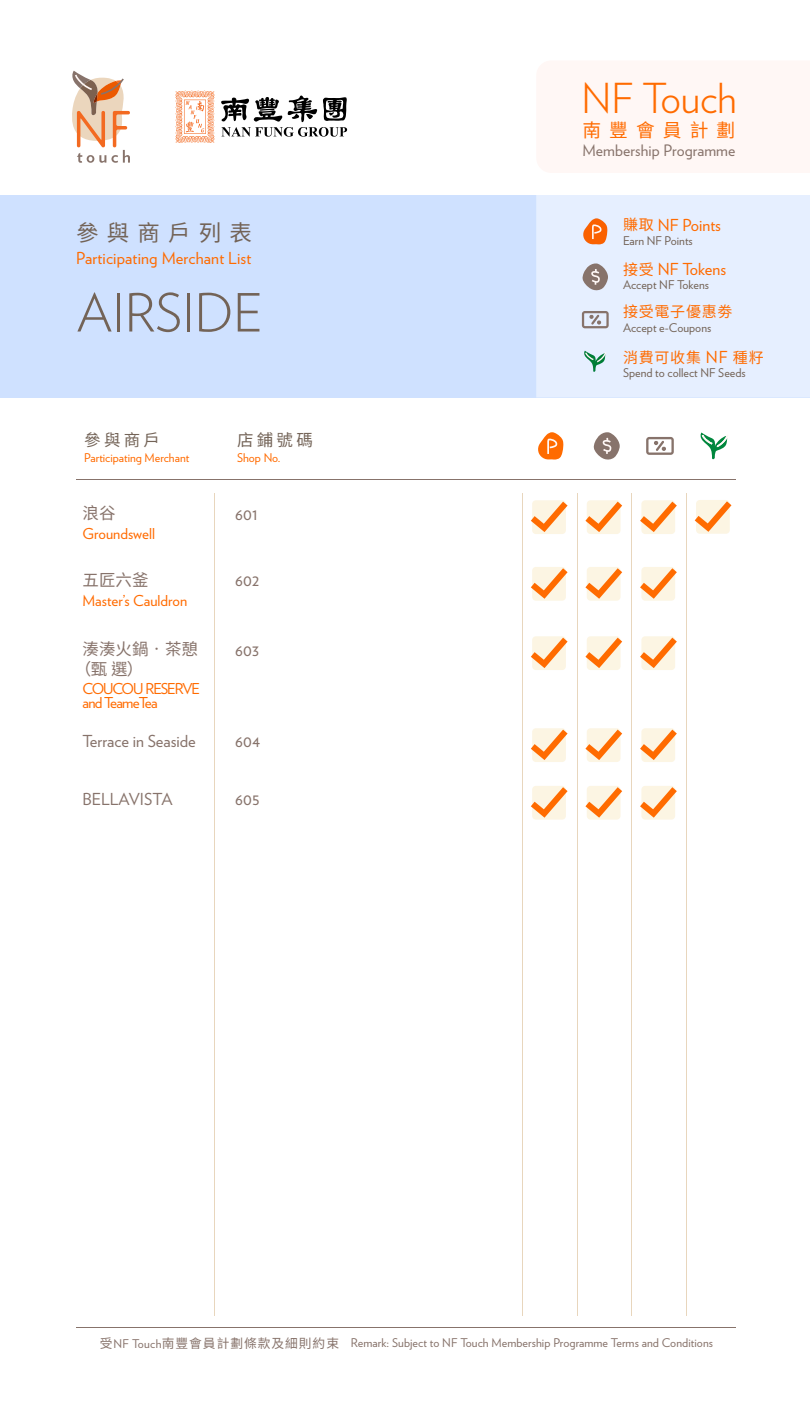
<style>
.page{position:relative;width:810px;height:1425px;background:#fff}
.page>*{position:absolute;margin:0;border:0;box-sizing:border-box;transform-origin:0 0}
.t1{font:300 52.5px "Verlag";letter-spacing:-.005em;color:#736357}
.t2{font:300 41.25px "Verlag";letter-spacing:-.005em;color:#ff6b00}
.t3{font:22.5px "Noto Sans TC";letter-spacing:.365em;color:#736357}
.t4{font:18.75px "Noto Sans TC";letter-spacing:.43em;color:#ff6b00}
.t5{font:16.5px "Verlag";letter-spacing:.01em;color:#ff6b00}
.t6{font:16.5px "Verlag";color:#87736b}
.t7{font:16.5px "Noto Sans TC";color:#87736b}
.t8{font:16.5px "Noto Sans TC";letter-spacing:.2em;color:#736357}
.t9{font:15.75px "Verlag";letter-spacing:.005em;color:#87736b}
.t10{font:15px "Verlag";letter-spacing:-.01em;color:#ff6b00}
.t11{font:15px/13.5px "Verlag";letter-spacing:-.075em;color:#ff6b00}
.t12{font:15px "Noto Sans TC";letter-spacing:.05em;color:#ff6b00}
.t13{font:12.75px "Noto Sans TC";letter-spacing:.075em;color:#87736b}
.t14{font:12px "Verlag";color:#736357}
.t15{font:12px "Verlag";letter-spacing:.005em;color:#87736b}
.t16{font:12px "Verlag";color:#ff6b00}
.s1{font-family:"Noto Sans TC";font-size:15px}
.s2{font-family:"Verlag";font-size:16.5px}
.s3{font-family:"Verlag";font-size:12px}
</style>
<div class="page">
<div style="left:0;top:195px;width:810px;height:203px;background:#cfe1ff"></div>
<svg style="left:72px;top:71px;width:58px;height:92px"></svg>
<svg style="left:175px;top:91px;width:39px;height:52px"></svg>
<svg style="left:221px;top:96px;width:126px;height:41px"></svg>
<div style="left:536px;top:195px;width:274px;height:203px;background:#e6efff"></div>
<svg style="left:583px;top:218px;width:24px;height:26px"></svg>
<svg style="left:582px;top:263px;width:26px;height:28px"></svg>
<svg style="left:584px;top:351px;width:22px;height:21px"></svg>
<svg style="left:582px;top:311px;width:27px;height:17px"></svg>
<hr style="left:76px;top:479px;width:660px;height:1px;background:#87736b">
<svg style="left:538px;top:432px;width:25px;height:28px"></svg>
<svg style="left:594px;top:432px;width:26px;height:28px"></svg>
<svg style="left:700px;top:433px;width:28px;height:26px"></svg>
<svg style="left:646px;top:437px;width:28px;height:18px"></svg>
<hr style="left:214px;top:493px;width:1px;height:822px;background:#e8d6bd">
<hr style="left:522px;top:493px;width:1px;height:822px;background:#e8d6bd">
<hr style="left:577px;top:493px;width:1px;height:822px;background:#e8d6bd">
<hr style="left:631px;top:493px;width:1px;height:822px;background:#e8d6bd">
<hr style="left:686px;top:493px;width:1px;height:822px;background:#e8d6bd">
<hr style="left:76px;top:1328px;width:660px;height:1px;background:#87736b">
<div style="left:587px;top:728px;width:34px;height:34px;background:#fcf5e3;border-radius:4px"></div>
<div style="left:587px;top:786px;width:34px;height:34px;background:#fcf5e3;border-radius:4px"></div>
<svg style="left:585px;top:730px;width:37px;height:30px"></svg>
<svg style="left:585px;top:787px;width:37px;height:31px"></svg>
<div style="left:641px;top:728px;width:34px;height:34px;background:#fcf5e3;border-radius:4px"></div>
<div style="left:641px;top:786px;width:34px;height:34px;background:#fcf5e3;border-radius:4px"></div>
<svg style="left:640px;top:730px;width:37px;height:30px"></svg>
<svg style="left:640px;top:787px;width:37px;height:31px"></svg>
<div style="left:532px;top:636px;width:34px;height:34px;background:#fcf5e3;border-radius:4px"></div>
<svg style="left:531px;top:638px;width:37px;height:30px"></svg>
<div style="left:587px;top:636px;width:34px;height:34px;background:#fcf5e3;border-radius:4px"></div>
<svg style="left:585px;top:638px;width:37px;height:30px"></svg>
<div style="left:641px;top:636px;width:34px;height:34px;background:#fcf5e3;border-radius:4px"></div>
<svg style="left:640px;top:638px;width:37px;height:30px"></svg>
<div style="left:532px;top:728px;width:34px;height:34px;background:#fcf5e3;border-radius:4px"></div>
<div style="left:532px;top:786px;width:34px;height:34px;background:#fcf5e3;border-radius:4px"></div>
<svg style="left:531px;top:730px;width:37px;height:30px"></svg>
<svg style="left:531px;top:787px;width:37px;height:31px"></svg>
<div style="left:532px;top:567px;width:34px;height:34px;background:#fcf5e3;border-radius:4px"></div>
<svg style="left:531px;top:568px;width:37px;height:31px"></svg>
<div style="left:587px;top:567px;width:34px;height:34px;background:#fcf5e3;border-radius:4px"></div>
<svg style="left:585px;top:568px;width:37px;height:31px"></svg>
<div style="left:641px;top:567px;width:34px;height:34px;background:#fcf5e3;border-radius:4px"></div>
<svg style="left:640px;top:568px;width:37px;height:31px"></svg>
<div style="left:532px;top:500px;width:34px;height:34px;background:#fcf5e3;border-radius:4px"></div>
<svg style="left:531px;top:502px;width:37px;height:30px"></svg>
<div style="left:587px;top:500px;width:34px;height:34px;background:#fcf5e3;border-radius:4px"></div>
<svg style="left:585px;top:502px;width:37px;height:30px"></svg>
<div style="left:641px;top:500px;width:34px;height:34px;background:#fcf5e3;border-radius:4px"></div>
<svg style="left:640px;top:502px;width:37px;height:30px"></svg>
<div style="left:696px;top:500px;width:34px;height:34px;background:#fcf5e3;border-radius:4px"></div>
<svg style="left:695px;top:501px;width:36px;height:31px"></svg>
<p class="t3" style="left:76px;top:220px;width:177px">參與商戶列表</p>
<p class="t5" style="left:76px;top:246px;width:177px">Participating Merchant List</p>
<p class="t1" style="left:76px;top:274px;width:188px">AIRSIDE</p>
<p class="t8" style="left:84px;top:431px;width:77px">參與商戶</p>
<p class="t8" style="left:237px;top:431px;width:77px">店鋪號碼</p>
<p class="t16" style="left:84px;top:449px;width:107px">Participating Merchant</p>
<p class="t16" style="left:237px;top:449px;width:45px">Shop No.</p>
<p class="t7" style="left:83px;top:504px;width:34px">浪谷</p>
<p class="t6" style="left:235px;top:501px;width:24px">601</p>
<p class="t10" style="left:83px;top:523px;width:74px">Groundswell</p>
<p class="t7" style="left:83px;top:571px;width:67px">五匠六釜</p>
<p class="t6" style="left:235px;top:568px;width:25px">602</p>
<p class="t10" style="left:83px;top:589px;width:106px">Master’s Cauldron</p>
<p class="t7" style="left:83px;top:640px;width:117px">湊湊火鍋‧茶憩</p>
<p class="t7" style="left:75px;top:660px;width:70px">（甄 選）</p>
<p class="t6" style="left:235px;top:637px;width:25px">603</p>
<p class="t11" style="left:83px;top:682px;width:119px">COUCOU RESERVE and TeameTea</p>
<p class="t6" style="left:83px;top:729px;width:115px">Terrace in Seaside</p>
<p class="t6" style="left:235px;top:729px;width:26px">604</p>
<p class="t6" style="left:83px;top:787px;width:92px">BELLAVISTA</p>
<p class="t6" style="left:235px;top:787px;width:26px">605</p>
<p class="t2" style="left:582px;top:68px;width:156px">NF Touch</p>
<p class="t9" style="left:582px;top:139px;width:154px">Membership Programme</p>
<p class="t4" style="left:582px;top:120px;width:154px">南豐會員計劃</p>
<p class="t5" style="left:623px;top:212px;width:100px"><span class="s1">賺取</span> NF Points</p>
<p class="t14" style="left:623px;top:231px;width:71px">Earn NF Points</p>
<p class="t14" style="left:623px;top:276px;width:88px">Accept NF Tokens</p>
<p class="t14" style="left:623px;top:319px;width:90px">Accept e-Coupons</p>
<p class="t14" style="left:623px;top:364px;width:124px">Spend to collect NF Seeds</p>
<p class="t5" style="left:623px;top:257px;width:105px"><span class="s1">接受</span> NF Tokens</p>
<p class="t12" style="left:623px;top:303px;width:111px">接受電子優惠劵</p>
<p class="t12" style="left:623px;top:349px;width:142px">消費可收集 <span class="s2">NF</span> 種籽</p>
<p class="t13" style="left:100px;top:1336px;width:241px">受<span class="s3">NF Touch</span>南豐會員計劃條款及細則約束</p>
<p class="t15" style="left:351px;top:1334px;width:364px">Remark: Subject to NF Touch Membership Programme Terms and Conditions</p>
</div>
